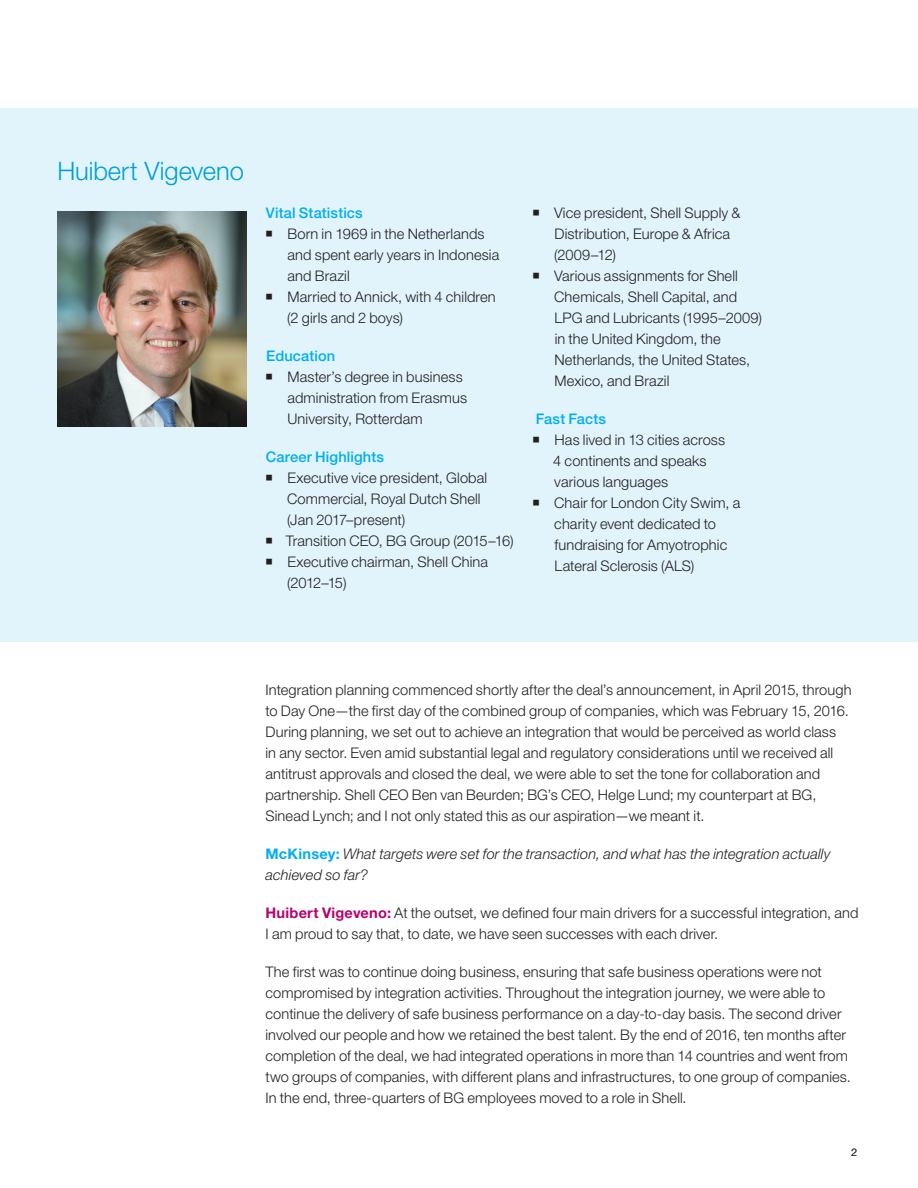
<style>
.page{position:relative;width:918px;height:1188px;background:#fff}
.page>*{position:absolute;margin:0;border:0;box-sizing:border-box;transform-origin:0 0}
.t1{font:300 25.5px "Helvetica Neue LT Std";letter-spacing:-.005em;color:#009fd2}
.t2{font:300 14.7px/21px "Helvetica Neue LT Std";letter-spacing:.005em;color:#231f20}
.t3{font:italic 300 14.7px/21px "Helvetica Neue LT Std";letter-spacing:.005em;color:#231f20}
.t4{font:500 14.7px "Helvetica Neue LT Std";letter-spacing:.01em;color:#00aeef}
.t5{font:300 10.5px "Helvetica Neue LT Std";color:#231f20}
.s1{font-weight:700;font-style:normal;color:#00aeef}
.s2{font-weight:700;color:#b6036c}
</style>
<div class="page">
<div style="left:0;top:108px;width:918px;height:534px;background:#e1f4fc"></div>
<img style="left:57px;top:212px;width:189px;height:215px">
<h1 class="t1" style="left:57px;top:155px;width:188px">Huibert Vigeveno</h1>
<p class="t4" style="left:266px;top:204px;width:98px">Vital Statistics</p>
<p class="t2" style="left:287px;top:223px;width:214px">Born in 1969 in the Netherlands and spent early years in Indonesia and Brazil<br>Married to Annick, with 4 children (2 girls and 2 boys)</p>
<p class="t4" style="left:266px;top:347px;width:71px">Education</p>
<p class="t2" style="left:287px;top:366px;width:181px">Master’s degree in business administration from Erasmus<br>University, Rotterdam</p>
<p class="t4" style="left:266px;top:448px;width:120px">Career Highlights</p>
<p class="t2" style="left:286px;top:467px;width:229px">Executive vice president, Global<br>Commercial, Royal Dutch Shell<br>(Jan 2017–present)<br>Transition CEO, BG Group (2015–16)<br>Executive chairman, Shell China (2012–15)</p>
<p class="t2" style="left:554px;top:202px;width:210px">Vice president, Shell Supply &amp;<br>Distribution, Europe &amp; Africa (2009–12)<br>Various assignments for Shell<br>Chemicals, Shell Capital, and<br>LPG and Lubricants (1995–2009) in the United Kingdom, the<br>Netherlands, the United States,<br>Mexico, and Brazil</p>
<p class="t4" style="left:536px;top:410px;width:72px">Fast Facts</p>
<p class="t2" style="left:553px;top:429px;width:189px">Has lived in 13 cities across<br>4 continents and speaks various languages<br>Chair for London City Swim, a charity event dedicated to fundraising for Amyotrophic<br>Lateral Sclerosis (ALS)</p>
<p class="t2" style="left:266px;top:679px;width:588px">Integration planning commenced shortly after the deal’s announcement, in April 2015, through to Day One—the first day of the combined group of companies, which was February 15, 2016.<br>During planning, we set out to achieve an integration that would be perceived as world class<br>in any sector. Even amid substantial legal and regulatory considerations until we received all antitrust approvals and closed the deal, we were able to set the tone for collaboration and partnership. Shell CEO Ben van Beurden; BG’s CEO, Helge Lund; my counterpart at BG, Sinead Lynch; and I not only stated this as our aspiration—we meant it.</p>
<p class="t3" style="left:266px;top:843px;width:567px"><span class="s1">McKinsey:</span> What targets were set for the transaction, and what has the integration actually achieved so far?</p>
<p class="t2" style="left:266px;top:902px;width:594px"><span class="s2">Huibert Vigeveno:</span> At the outset, we defined four main drivers for a successful integration, and<br>I am proud to say that, to date, we have seen successes with each driver.</p>
<p class="t2" style="left:266px;top:961px;width:587px">The first was to continue doing business, ensuring that safe business operations were not compromised by integration activities. Throughout the integration journey, we were able to continue the delivery of safe business performance on a day-to-day basis. The second driver involved our people and how we retained the best talent. By the end of 2016, ten months after completion of the deal, we had integrated operations in more than 14 countries and went from two groups of companies, with different plans and infrastructures, to one group of companies.<br>In the end, three-quarters of BG employees moved to a role in Shell.</p>
<p class="t5" style="left:851px;top:1145px;width:7px">2</p>
</div>
